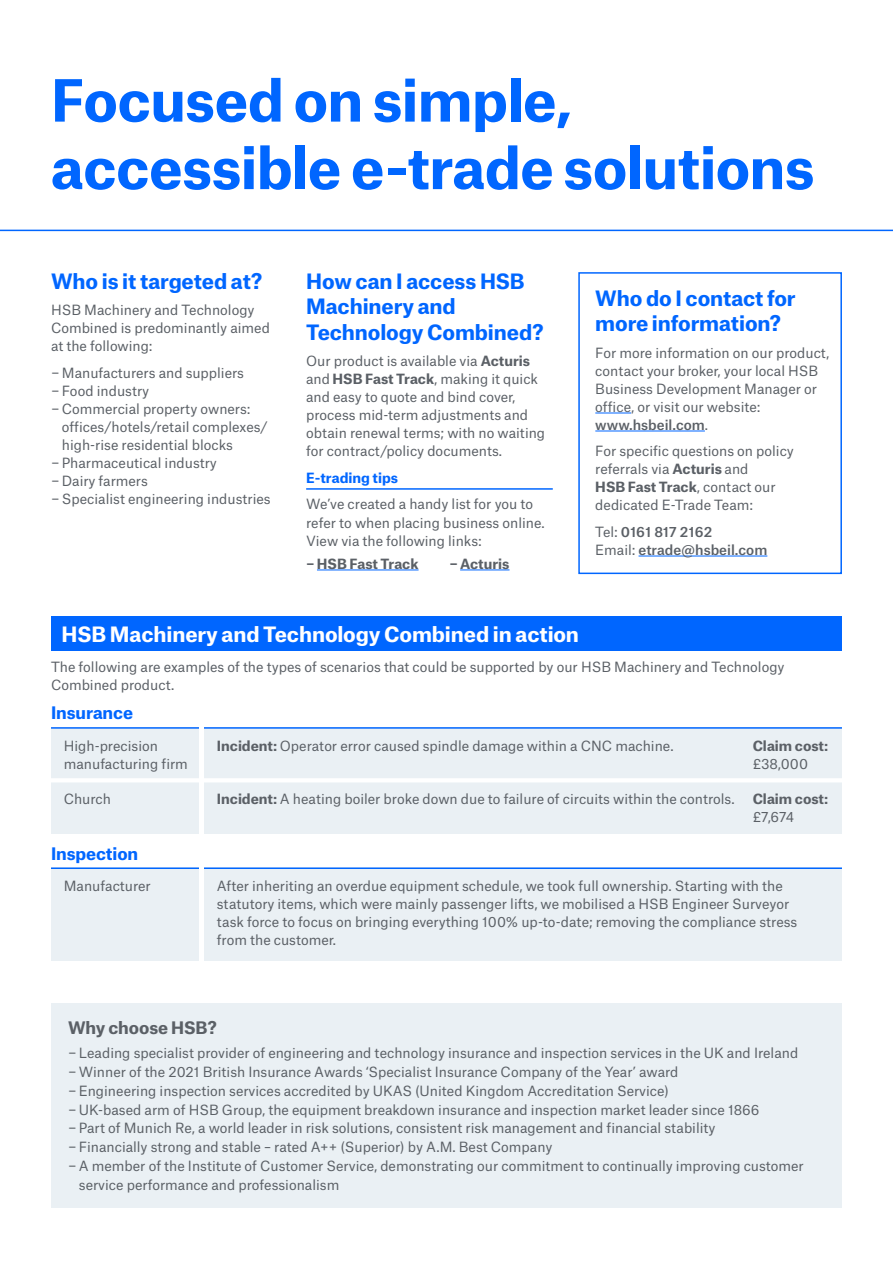
<style>
.page{position:relative;width:893px;height:1263px;background:#fff}
.page>*{position:absolute;margin:0;border:0;box-sizing:border-box;transform-origin:0 0}
.HSB_37pt_Bold{font:700 55.5px/67.5px "Munich Re";letter-spacing:-.01em;color:#06f}
.MR_13_5_pt{font:700 20.25px/25.5px "Munich Re";letter-spacing:-.005em;color:#06f}
.MR_13_5_pt-2{font:700 20.25px "Munich Re";letter-spacing:-.005em;color:#fff}
.HSB_11pt_Bold{font:700 16.5px "Munich Re";letter-spacing:-.005em;color:#06f}
.HSB_11pt_Bold-2{font:700 16.5px "Munich Re";letter-spacing:-.005em;color:#5b6066}
.HSB_9pt_Regular{font:13.5px/18px "Munich Re";color:#5b6066}
.HSB_9pt_Regular-2{font:700 13.5px "Munich Re";color:#5b6066}
.HSB_9pt_Regular-3{font:500 13.5px/18px "Munich Re";letter-spacing:.005em;color:#5b6066}
.HSB_9pt_Regular-4{font:700 13.5px "Munich Re";color:#06f}
.s1{font-weight:700}
.s2{font-weight:500}
.s3{font-weight:400}
</style>
<div class="page">
<div style="left:51px;top:727px;width:791px;height:106px;background:#eaf0f4"></div>
<div style="left:51px;top:867px;width:791px;height:94px;background:#eaf0f4"></div>
<hr style="left:0;top:230px;width:893px;height:1px;background:#06f">
<hr style="left:51px;top:727px;width:791px;height:2px;background:#06f">
<hr style="left:51px;top:867px;width:791px;height:2px;background:#06f">
<hr style="left:200px;top:723px;width:4px;height:116px;background:#fff">
<hr style="left:200px;top:863px;width:4px;height:106px;background:#fff">
<hr style="left:43px;top:778px;width:807px;height:4px;background:#fff">
<div style="left:51px;top:1003px;width:791px;height:205px;background:#eaf0f4"></div>
<div style="left:51px;top:617px;width:791px;height:34px;background:#06f"></div>
<hr style="left:317px;top:570px;width:102px;height:1px;background:#06f">
<hr style="left:595px;top:413px;width:36px;height:1px;background:#06f">
<hr style="left:595px;top:431px;width:110px;height:1px;background:#06f">
<hr style="left:638px;top:556px;width:129px;height:1px;background:#06f">
<hr style="left:306px;top:488px;width:247px;height:2px;background:#06f">
<div style="left:578px;top:272px;width:264px;height:302px;border:2px solid #06f"></div>
<hr style="left:460px;top:570px;width:50px;height:1px;background:#06f">
<p class="HSB_37pt_Bold" style="left:51px;top:61px;width:765px">Focused on simple, accessible e-trade solutions</p>
<p class="MR_13_5_pt" style="left:51px;top:266px;width:213px">Who is it targeted at?</p>
<p class="HSB_9pt_Regular" style="left:51px;top:299px;width:220px">HSB Machinery and Technology<br>Combined is predominantly aimed at the following:</p>
<p class="HSB_9pt_Regular" style="left:51px;top:362px;width:194px">− Manufacturers and suppliers</p>
<p class="HSB_9pt_Regular" style="left:51px;top:380px;width:99px">− Food industry</p>
<p class="HSB_9pt_Regular" style="left:62px;top:398px;width:208px;text-indent:-11px">− Commercial property owners: offices/hotels/retail complexes/ high-rise residential blocks</p>
<p class="HSB_9pt_Regular" style="left:51px;top:452px;width:167px">− Pharmaceutical industry</p>
<p class="HSB_9pt_Regular" style="left:51px;top:470px;width:98px">− Dairy farmers</p>
<p class="HSB_9pt_Regular" style="left:51px;top:488px;width:221px">− Specialist engineering industries</p>
<p class="MR_13_5_pt" style="left:306px;top:266px;width:239px">How can I access HSB<br>Machinery and<br>Technology Combined?</p>
<p class="HSB_9pt_Regular" style="left:306px;top:351px;width:241px">Our product is available via <span class="s1">Acturis </span>and <span class="s1">HSB Fast Track</span>, making it quick and easy to quote and bind cover, process mid-term adjustments and obtain renewal terms; with no waiting for contract/policy documents.</p>
<p class="HSB_9pt_Regular-4" style="left:306px;top:466px;width:94px">E-trading tips</p>
<p class="HSB_9pt_Regular" style="left:306px;top:493px;width:240px;line-height:18.8px">We’ve created a handy list for you to refer to when placing business online.<br>View via the following links:</p>
<p class="HSB_9pt_Regular-2" style="left:306px;top:552px;width:114px">− HSB Fast Track</p>
<p class="HSB_9pt_Regular-2" style="left:449px;top:552px;width:62px">− Acturis</p>
<p class="MR_13_5_pt" style="left:595px;top:283px;width:202px">Who do I contact for more information?</p>
<p class="HSB_9pt_Regular" style="left:595px;top:342px;width:235px">For more information on our product, contact your broker, your local HSB<br>Business Development Manager or office, or visit our website: <span class="s2">www.hsbeil.com</span>.</p>
<p class="HSB_9pt_Regular" style="left:595px;top:441px;width:200px">For specific questions on policy referrals via <span class="s1">Acturis</span> and<br><span class="s1">HSB Fast Track</span>, contact our dedicated E-Trade Team:</p>
<p class="HSB_9pt_Regular-3" style="left:595px;top:521px;width:174px"><span class="s3">Tel:</span> 0161 817 2162<br><span class="s3">Email:</span> etrade@hsbeil.com</p>
<p class="MR_13_5_pt-2" style="left:62px;top:617px;width:519px">HSB Machinery and Technology Combined in action</p>
<p class="HSB_9pt_Regular" style="left:51px;top:657px;width:735px">The following are examples of the types of scenarios that could be supported by our HSB Machinery and Technology<br>Combined product.</p>
<p class="HSB_11pt_Bold" style="left:51px;top:699px;width:84px">Insurance</p>
<p class="HSB_9pt_Regular" style="left:64px;top:735px;width:126px">High-precision manufacturing firm</p>
<p class="HSB_9pt_Regular" style="left:64px;top:788px;width:49px">Church</p>
<p class="HSB_11pt_Bold" style="left:51px;top:840px;width:89px">Inspection</p>
<p class="HSB_9pt_Regular" style="left:64px;top:876px;width:89px">Manufacturer</p>
<p class="HSB_9pt_Regular" style="left:217px;top:735px;width:458px"><span class="s1">Incident:</span> Operator error caused spindle damage within a CNC machine.</p>
<p class="HSB_9pt_Regular" style="left:217px;top:788px;width:519px"><span class="s1">Incident:</span> A heating boiler broke down due to failure of circuits within the controls.</p>
<p class="HSB_9pt_Regular-2" style="left:753px;top:735px;width:77px">Claim cost:</p>
<p class="HSB_9pt_Regular" style="left:753px;top:753px;width:57px">£38,000</p>
<p class="HSB_9pt_Regular-2" style="left:753px;top:788px;width:77px">Claim cost:</p>
<p class="HSB_9pt_Regular" style="left:753px;top:806px;width:43px">£7,674</p>
<p class="HSB_9pt_Regular" style="left:217px;top:876px;width:582px">After inheriting an overdue equipment schedule, we took full ownership. Starting with the statutory items, which were mainly passenger lifts, we mobilised a HSB Engineer Surveyor task force to focus on bringing everything 100% up-to-date; removing the compliance stress from the customer.</p>
<p class="HSB_11pt_Bold-2" style="left:68px;top:1014px;width:150px">Why choose HSB?</p>
<p class="HSB_9pt_Regular" style="left:68px;top:1043px;width:732px">− Leading specialist provider of engineering and technology insurance and inspection services in the UK and Ireland</p>
<p class="HSB_9pt_Regular" style="left:68px;top:1061px;width:612px">− Winner of the 2021 British Insurance Awards ‘Specialist Insurance Company of the Year’ award</p>
<p class="HSB_9pt_Regular" style="left:68px;top:1080px;width:603px">− Engineering inspection services accredited by UKAS (United Kingdom Accreditation Service)</p>
<p class="HSB_9pt_Regular" style="left:68px;top:1099px;width:693px">− UK-based arm of HSB Group, the equipment breakdown insurance and inspection market leader since 1866</p>
<p class="HSB_9pt_Regular" style="left:68px;top:1118px;width:649px">− Part of Munich Re, a world leader in risk solutions, consistent risk management and financial stability</p>
<p class="HSB_9pt_Regular" style="left:68px;top:1136px;width:486px">− Financially strong and stable – rated A++ (Superior) by A.M. Best Company</p>
<p class="HSB_9pt_Regular" style="left:79px;top:1155px;width:727px;line-height:18.8px;text-indent:-11px">− A member of the Institute of Customer Service, demonstrating our commitment to continually improving customer service performance and professionalism</p>
</div>
